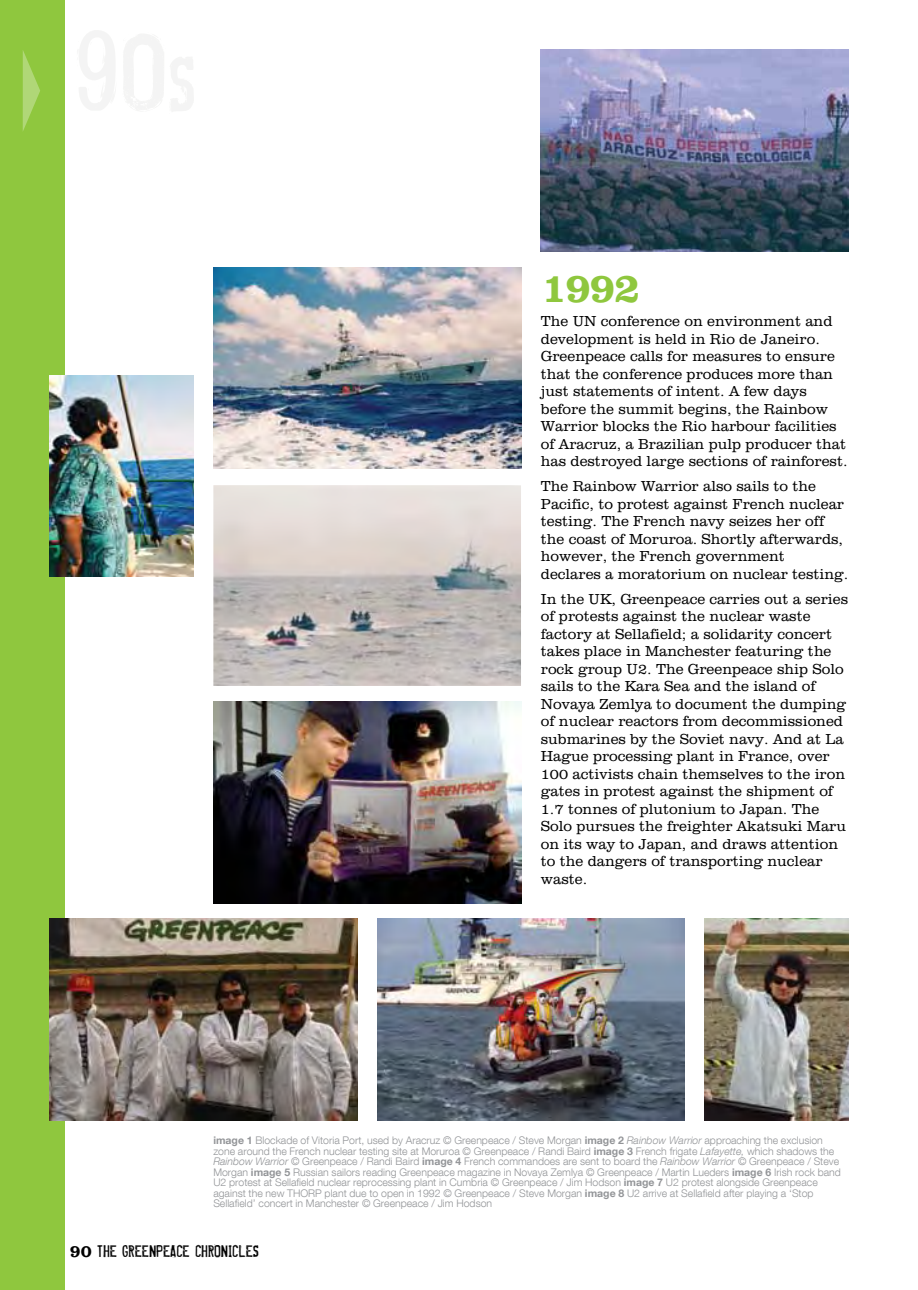
<style>
.page{position:relative;width:918px;height:1290px;background:#fff}
.page>*{position:absolute;margin:0;border:0;box-sizing:border-box;transform-origin:0 0}
.t1{font:800 42px "Clarendon BT";color:#8fc73e}
.t2{font:17.5px "Misproject";color:#000}
.t3{font:300 14.88px/17.5px "Clarendon BT";color:#000}
.t4{font:300 10.5px/10.5px "Helvetica Neue LT Com";color:#939598}
.s1{font-weight:700}
.s2{font-style:italic}
.s3{font-family:"Clarendon BT";font-weight:800}
</style>
<div class="page">
<div style="left:0;top:0;width:65px;height:1290px;background:#8fc73e"></div>
<svg style="left:23px;top:51px;width:17px;height:80px"></svg>
<img style="left:541px;top:50px;width:307px;height:201px">
<img style="left:213px;top:268px;width:308px;height:201px">
<img style="left:213px;top:485px;width:308px;height:201px">
<img style="left:213px;top:701px;width:308px;height:202px">
<img style="left:50px;top:918px;width:307px;height:202px">
<img style="left:377px;top:918px;width:308px;height:202px">
<img style="left:704px;top:918px;width:144px;height:202px">
<img style="left:50px;top:375px;width:143px;height:201px">
<p class="t1" style="left:541px;top:261px;width:101px">1992</p>
<p class="t3" style="left:541px;top:312px;width:308px">The UN conference on environment and development is held in Rio de Janeiro.<br>Greenpeace calls for measures to ensure that the conference produces more than just statements of intent. A few days before the summit begins, the Rainbow Warrior blocks the Rio harbour facilities of Aracruz, a Brazilian pulp producer that has destroyed large sections of rainforest.</p>
<p class="t3" style="left:541px;top:477px;width:309px">The Rainbow Warrior also sails to the Pacific, to protest against French nuclear testing. The French navy seizes her off the coast of Moruroa. Shortly afterwards, however, the French government declares a moratorium on nuclear testing.</p>
<p class="t3" style="left:541px;top:590px;width:309px">In the UK, Greenpeace carries out a series of protests against the nuclear waste factory at Sellafield; a solidarity concert takes place in Manchester featuring the rock group U2. The Greenpeace ship Solo sails to the Kara Sea and the island of Novaya Zemlya to document the dumping of nuclear reactors from decommissioned submarines by the Soviet navy. And at La Hague processing plant in France, over 100 activists chain themselves to the iron gates in protest against the shipment of 1.7 tonnes of plutonium to Japan. The Solo pursues the freighter Akatsuki Maru on its way to Japan, and draws attention to the dangers of transporting nuclear waste.</p>
<p class="t4" style="left:213px;top:1135px;width:629px"><span class="s1">image 1</span> Blockade of Vitoria Port, used by Aracruz © Greenpeace / Steve Morgan <span class="s1">image 2</span> <span class="s2">Rainbow Warrior</span> approaching the exclusion zone around the French nuclear testing site at Moruroa © Greenpeace / Randi Baird <span class="s1">image 3</span> French frigate <span class="s2">Lafayette,</span> which shadows the <span class="s2">Rainbow Warrior</span> © Greenpeace / Randi Baird <span class="s1">image 4</span> French commandoes are sent to board the <span class="s2">Rainbow Warrior</span> © Greenpeace / Steve Morgan <span class="s1">image 5</span> Russian sailors reading Greenpeace magazine in Novaya Zemlya © Greenpeace / Martin Lueders <span class="s1">image 6</span> Irish rock band U2 protest at Sellafield nuclear reprocessing plant in Cumbria © Greenpeace / Jim Hodson <span class="s1">image 7</span> U2 protest alongside Greenpeace against the new THORP plant due to open in 1992 © Greenpeace / Steve Morgan <span class="s1">image 8</span> U2 arrive at Sellafield after playing a ‘Stop Sellafield’ concert in Manchester © Greenpeace / Jim Hodson</p>
<p class="t2" style="left:70px;top:1239px;width:190px"><span class="s3">90</span> THE GREENPEACE CHRONICLES</p>
</div>
